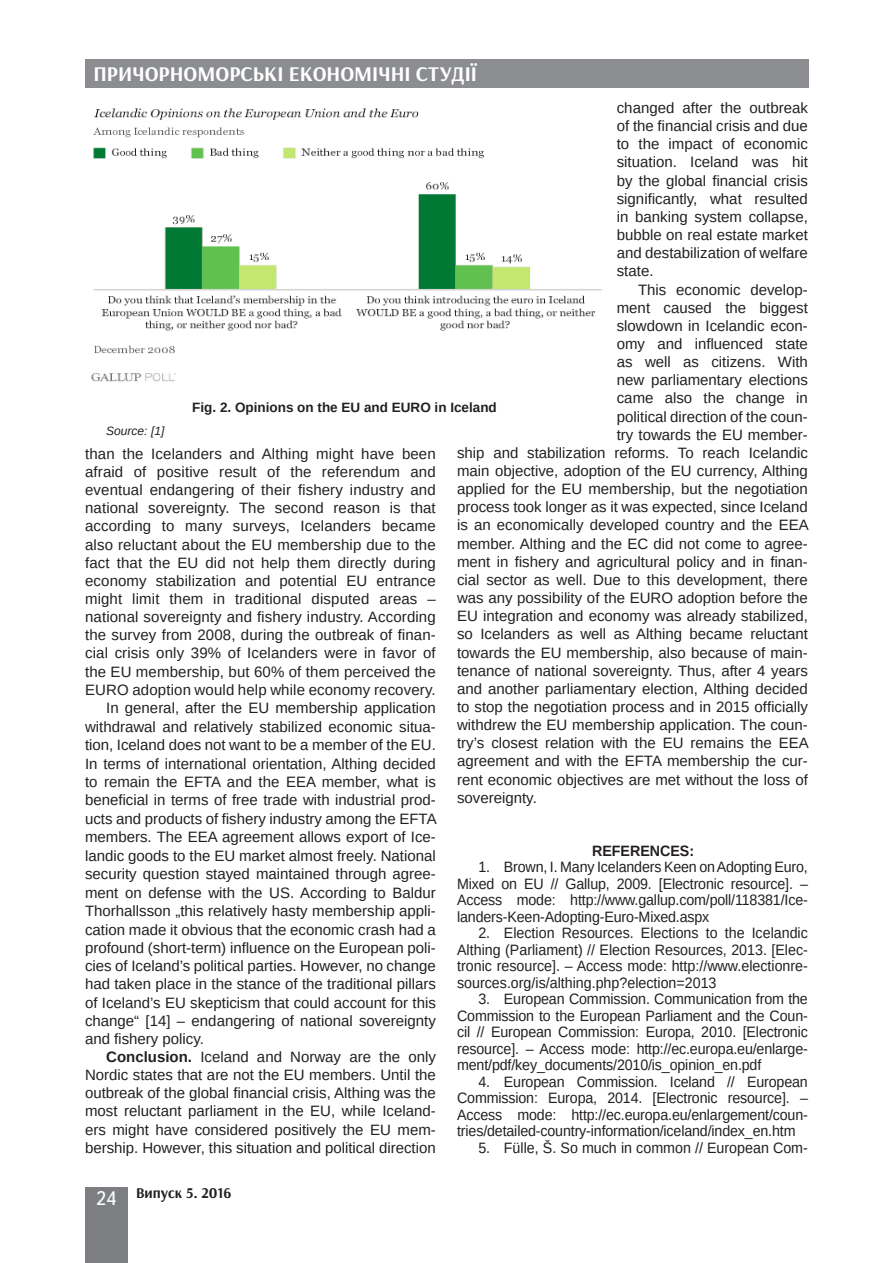
<style>
.page{position:relative;width:893px;height:1263px;background:#fff}
.page>*{position:absolute;margin:0;border:0;box-sizing:border-box;transform-origin:0 0}
.t1{font:700 21px "Arsenal";color:#fff}
.Текст_основной{font:15px/18.1px "Arimo";color:#231f20;text-align:justify}
.Литература{font:15px/16.5px "Arimo";letter-spacing:-.01em;color:#231f20;text-align:justify;scale:.95 1}
.t2{font:700 15px "Arsenal";color:#231f20}
.Литература_шапка{font:700 15px "Arimo";color:#231f20;scale:.95 1}
.Рисунок{font:700 13.5px "Arimo";color:#231f20}
.Джерело{font:italic 12px "Arimo";color:#231f20}
.s1{font-weight:700}
.s2{font-family:"Ukrainian Text";font-weight:400;font-size:19.5px;color:#fff}
</style>
<div class="page">
<div style="left:85px;top:59px;width:723px;height:29px;background:#8b8d90"></div>
<div style="left:85px;top:1186px;width:43px;height:76px;background:#7c7e81"></div>
<img style="left:91px;top:108px;width:511px;height:274px">
<h1 class="t1" style="left:94px;top:61px;width:385px">ПРИЧОРНОМОРСЬКІ ЕКОНОМІЧНІ СТУДІЇ</h1>
<p class="Текст_основной" style="left:617px;top:99px;width:193px">changed after the outbreak of the financial crisis and due to the impact of economic situation. Iceland was hit by the global financial crisis significantly, what resulted in banking system collapse, bubble on real estate market and destabilization of welfare state.</p>
<p class="Текст_основной" style="left:638px;top:280px;width:171px">This economic develop-</p>
<p class="Текст_основной" style="left:617px;top:298px;width:193px">ment caused the biggest</p>
<p class="Текст_основной" style="left:617px;top:317px;width:193px">slowdown in Icelandic econ-</p>
<p class="Текст_основной" style="left:617px;top:335px;width:193px">omy and influenced state</p>
<p class="Текст_основной" style="left:617px;top:353px;width:193px">as well as citizens. With</p>
<p class="Текст_основной" style="left:617px;top:371px;width:193px">new parliamentary elections</p>
<p class="Текст_основной" style="left:617px;top:389px;width:193px">came also the change in</p>
<p class="Текст_основной" style="left:617px;top:407px;width:193px">political direction of the coun-</p>
<p class="Текст_основной" style="left:617px;top:426px;width:193px">try towards the EU member-</p>
<p class="Текст_основной" style="left:457px;top:444px;width:352px">ship and stabilization reforms. To reach Icelandic</p>
<p class="Текст_основной" style="left:457px;top:462px;width:352px">main objective, adoption of the EU currency, Althing</p>
<p class="Текст_основной" style="left:457px;top:480px;width:352px">applied for the EU membership, but the negotiation</p>
<p class="Текст_основной" style="left:457px;top:498px;width:352px">process took longer as it was expected, since Iceland</p>
<p class="Текст_основной" style="left:457px;top:516px;width:353px">is an economically developed country and the EEA</p>
<p class="Текст_основной" style="left:457px;top:534px;width:352px">member. Althing and the EC did not come to agree-</p>
<p class="Текст_основной" style="left:457px;top:553px;width:352px">ment in fishery and agricultural policy and in finan-</p>
<p class="Текст_основной" style="left:457px;top:571px;width:352px">cial sector as well. Due to this development, there</p>
<p class="Текст_основной" style="left:457px;top:589px;width:352px">was any possibility of the EURO adoption before the</p>
<p class="Текст_основной" style="left:457px;top:607px;width:352px">EU integration and economy was already stabilized,</p>
<p class="Текст_основной" style="left:457px;top:625px;width:352px">so Icelanders as well as Althing became reluctant</p>
<p class="Текст_основной" style="left:457px;top:643px;width:352px">towards the EU membership, also because of main-</p>
<p class="Текст_основной" style="left:457px;top:661px;width:352px">tenance of national sovereignty. Thus, after 4 years</p>
<p class="Текст_основной" style="left:457px;top:680px;width:352px">and another parliamentary election, Althing decided</p>
<p class="Текст_основной" style="left:457px;top:698px;width:352px">to stop the negotiation process and in 2015 officially</p>
<p class="Текст_основной" style="left:457px;top:716px;width:352px">withdrew the EU membership application. The coun-</p>
<p class="Текст_основной" style="left:457px;top:734px;width:353px">try’s closest relation with the EU remains the EEA</p>
<p class="Текст_основной" style="left:457px;top:752px;width:352px">agreement and with the EFTA membership the cur-</p>
<p class="Текст_основной" style="left:457px;top:770px;width:352px">rent economic objectives are met without the loss of</p>
<p class="Текст_основной" style="left:457px;top:789px;width:81px">sovereignty.</p>
<p class="Литература_шапка" style="left:592px;top:840px;width:109px">REFERENCES:</p>
<p class="Литература" style="left:457px;top:859px;width:371px;text-indent:21px">1. Brown, I. Many Icelanders Keen on Adopting Euro, Mixed on EU // Gallup, 2009. [Electronic resource]. – Access mode: http://www.gallup.com/poll/118381/Ice&shy;landers-Keen-Adopting-Euro-Mixed.aspx</p>
<p class="Литература" style="left:457px;top:925px;width:371px;text-indent:21px">2. Election Resources. Elections to the Icelandic Althing (Parliament) // Election Resources, 2013. [Elec&shy;tronic resource]. – Access mode: http://www.electionre&shy;sources.org/is/althing.php?election=2013</p>
<p class="Литература" style="left:457px;top:991px;width:371px;text-indent:21px">3. European Commission. Communication from the Commission to the European Parliament and the Coun&shy;cil // European Commission: Europa, 2010. [Electronic resource]. – Access mode: http://ec.europa.eu/enlarge&shy;ment/pdf/key_documents/2010/is_opinion_en.pdf</p>
<p class="Литература" style="left:457px;top:1073px;width:371px;text-indent:21px">4. European Commission. Iceland // European Commission: Europa, 2014. [Electronic resource]. – Access mode: http://ec.europa.eu/enlargement/coun&shy;tries/detailed-country-information/iceland/index_en.htm</p>
<p class="Литература" style="left:478px;top:1139px;width:348px">5. Fülle, Š. So much in common // European Com-</p>
<p class="Рисунок" style="left:192px;top:398px;width:306px">Fig. 2. Opinions on the EU and EURO in Iceland</p>
<p class="Джерело" style="left:106px;top:423px;width:60px">Source: [1]</p>
<p class="Текст_основной" style="left:85px;top:445px;width:352px">than the Icelanders and Althing might have been afraid of positive result of the referendum and eventual endangering of their fishery industry and national sovereignty. The second reason is that according to many surveys, Icelanders became also reluctant about the EU membership due to the fact that the EU did not help them directly during economy stabilization and potential EU entrance might limit them in traditional disputed areas – national sovereignty and fishery industry. According the survey from 2008, during the outbreak of finan&shy;cial crisis only 39% of Icelanders were in favor of the EU membership, but 60% of them perceived the EURO adoption would help while economy recovery.</p>
<p class="Текст_основной" style="left:85px;top:699px;width:353px;text-indent:21px">In general, after the EU membership application withdrawal and relatively stabilized economic situa&shy;tion, Iceland does not want to be a member of the EU.<br>In terms of international orientation, Althing decided to remain the EFTA and the EEA member, what is beneficial in terms of free trade with industrial prod&shy;ucts and products of fishery industry among the EFTA members. The EEA agreement allows export of Ice&shy;landic goods to the EU market almost freely. National security question stayed maintained through agree&shy;ment on defense with the US. According to Baldur Thorhallsson „this relatively hasty membership appli&shy;cation made it obvious that the economic crash had a profound (short-term) influence on the European poli&shy;cies of Iceland’s political parties. However, no change had taken place in the stance of the traditional pillars of Iceland’s EU skepticism that could account for this change“ [14] – endangering of national sovereignty and fishery policy.</p>
<p class="Текст_основной" style="left:85px;top:1048px;width:352px;text-indent:21px"><span class="s1">Conclusion.</span> Iceland and Norway are the only Nordic states that are not the EU members. Until the outbreak of the global financial crisis, Althing was the most reluctant parliament in the EU, while Iceland&shy;ers might have considered positively the EU mem&shy;bership. However, this situation and political direction</p>
<p class="t2" style="left:96px;top:1183px;width:137px"><span class="s2">24</span> Випуск 5. 2016</p>
</div>
